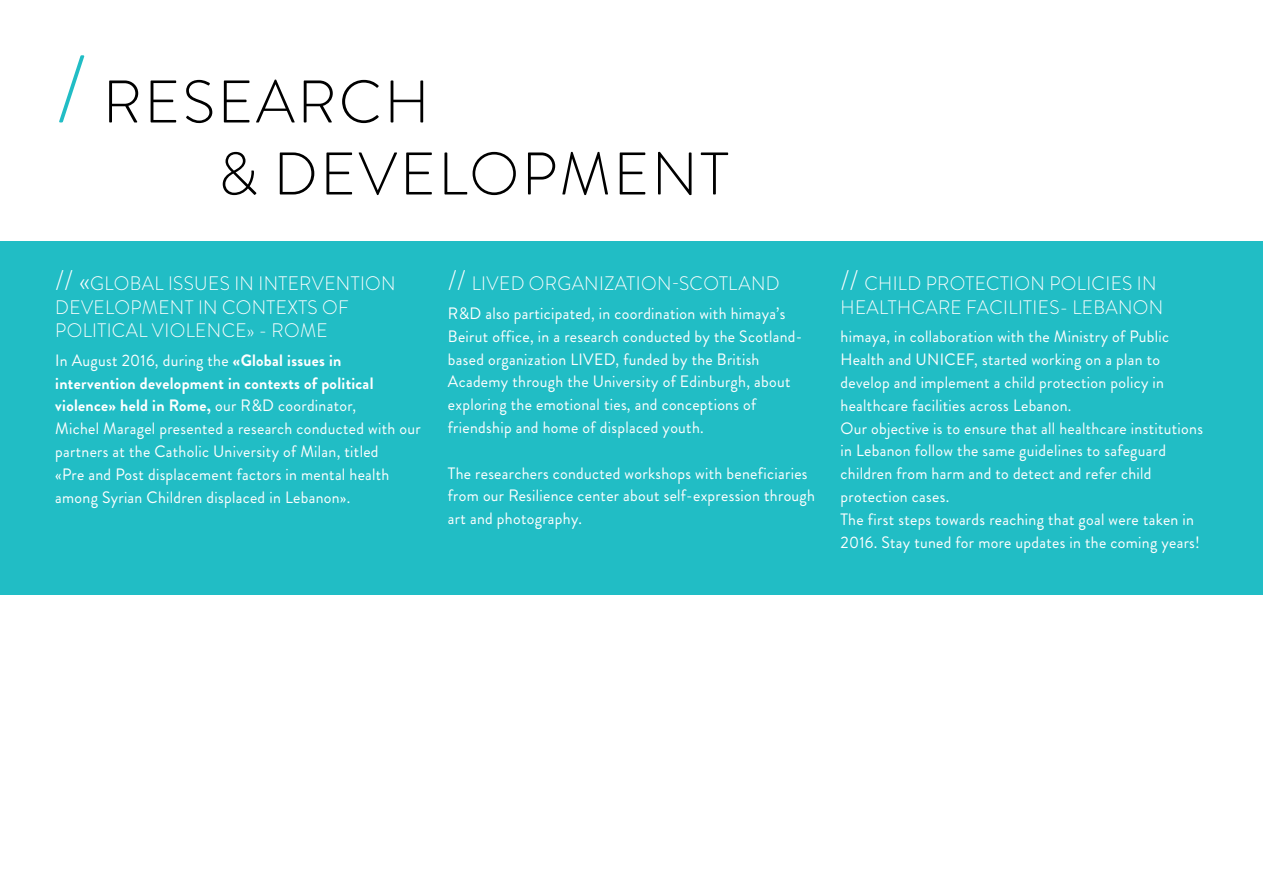
<style>
.page{position:relative;width:1263px;height:893px;background:#fff}
.page>*{position:absolute;margin:0;border:0;box-sizing:border-box;transform-origin:0 0}
.t1{font:300 60px/72px "Brandon Grotesque";letter-spacing:.04em;color:#000}
.t2{font:300 19.5px/23.4px "Brandon Grotesque";letter-spacing:.02em;color:#fff;scale:.96 1}
.t3{font:16.5px/22.8px "Brandon Grotesque";letter-spacing:.02em;color:#fff;scale:.96 1}
.s1{font-size:96px;color:#21bdc5}
.s2{font-size:28.5px}
.s3{font-weight:700}
</style>
<div class="page">
<div style="left:0;top:241px;width:1263px;height:353px;background:#21bdc5"></div>
<h1 class="t1" style="left:217px;top:66px;width:513px;text-indent:-162px"><span class="s1">/</span> RESEARCH<br>&amp; DEVELOPMENT</h1>
<p class="t2" style="left:55px;top:272px;width:356px"><span class="s2">// «</span>GLOBAL ISSUES IN INTERVENTION<br>DEVELOPMENT IN CONTEXTS OF<br>POLITICAL VIOLENCE» - ROME</p>
<p class="t3" style="left:55px;top:349px;width:382px">In August 2016, during the <span class="s3">«Global issues in intervention development in contexts of political violence» held in Rome,</span> our R&amp;D coordinator,<br>Michel Maragel presented a research conducted with our partners at the Catholic University of Milan, titled<br>«Pre and Post displacement factors in mental health among Syrian Children displaced in Lebanon».</p>
<p class="t2" style="left:448px;top:272px;width:347px"><span class="s2">//</span> LIVED ORGANIZATION-SCOTLAND</p>
<p class="t3" style="left:448px;top:302px;width:371px">R&amp;D also participated, in coordination with himaya’s Beirut office, in a research conducted by the Scotland&shy;based organization LIVED, funded by the British Academy through the University of Edinburgh, about exploring the emotional ties, and conceptions of friendship and home of displaced youth.</p>
<p class="t3" style="left:448px;top:462px;width:384px">The researchers conducted workshops with beneficiaries from our Resilience center about self-expression through art and photography.</p>
<p class="t2" style="left:840px;top:272px;width:338px"><span class="s2">//</span> CHILD PROTECTION POLICIES IN<br>HEALTHCARE FACILITIES- LEBANON</p>
<p class="t3" style="left:840px;top:325px;width:379px">himaya, in collaboration with the Ministry of Public Health and UNICEF, started working on a plan to develop and implement a child protection policy in healthcare facilities across Lebanon.<br>Our objective is to ensure that all healthcare institutions in Lebanon follow the same guidelines to safeguard children from harm and to detect and refer child protection cases.<br>The first steps towards reaching that goal were taken in 2016. Stay tuned for more updates in the coming years!</p>
</div>
